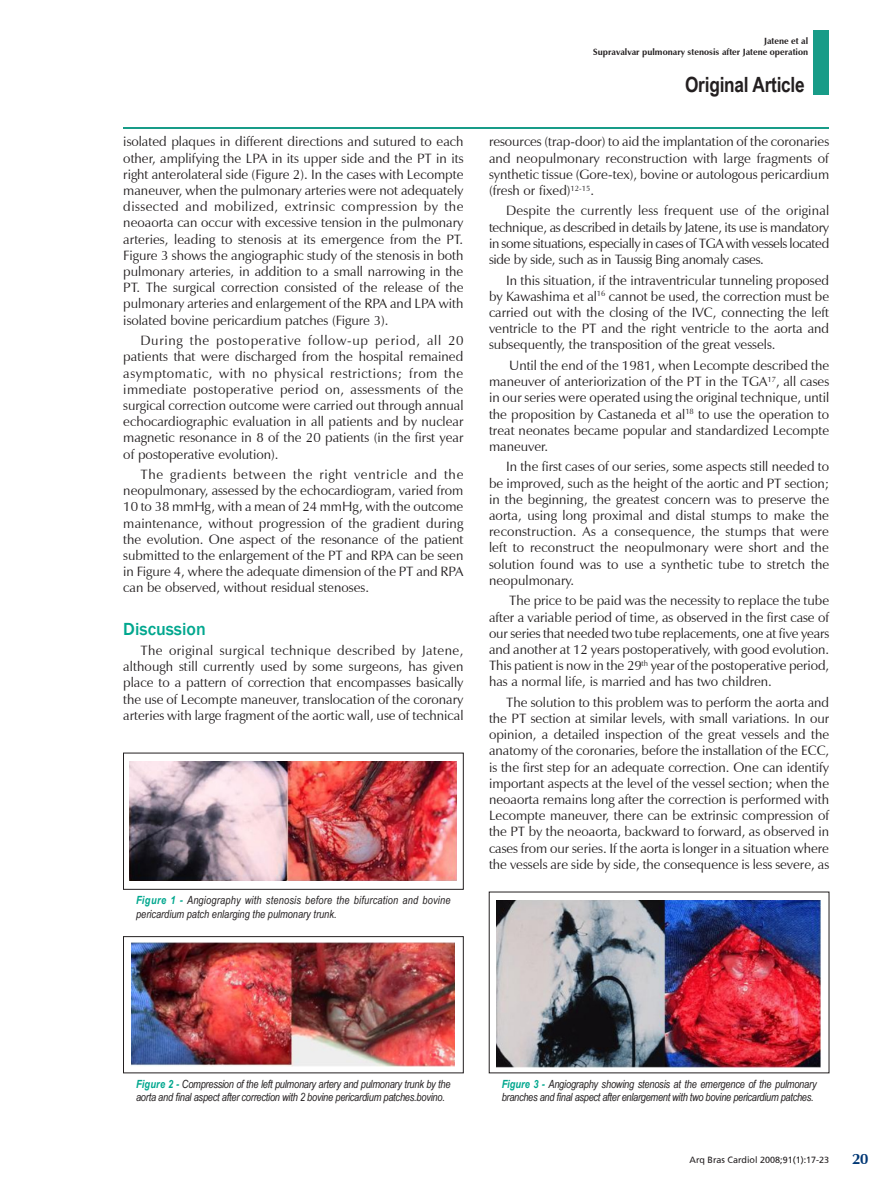
<style>
.page{position:relative;width:893px;height:1191px;background:#fff}
.page>*{position:absolute;margin:0;border:0;box-sizing:border-box;transform-origin:0 0}
.t1{font:700 21px "Arial Narrow";letter-spacing:-.01em;color:#231f20}
.t2{font:500 18px "Franklin Gothic";color:#00a78e}
.t3{font:700 15px "Zapf Humanist 601 BT";color:#013775}
.t4{font:13.5px/16.2px "Zapf Humanist 601 BT";color:#231f20;text-align:justify}
.t5{font:italic 11.25px/13.5px "Arial Narrow";letter-spacing:-.02em;color:#231f20}
.t6{font:italic 11.25px/13.5px "Arial Narrow";letter-spacing:.015em;color:#231f20}
.t7{font:700 9px/10.8px "Zapf Humanist 601 BT";color:#231f20;text-align:right}
.t8{font:9px "Frutiger";color:#231f20}
.s1{font-weight:700;color:#00a78e}
</style>
<div class="page">
<hr style="left:123px;top:127px;width:706px;height:1px;background:#189c88">
<div style="left:813px;top:30px;width:16px;height:64px;background:#189c88"></div>
<img style="left:129px;top:761px;width:328px;height:119px">
<div style="left:123px;top:936px;width:340px;height:137px;border:1px solid #231f20"></div>
<img style="left:132px;top:942px;width:323px;height:125px">
<img style="left:496px;top:900px;width:325px;height:167px">
<p class="t4" style="left:123px;top:134px;width:342px">isolated plaques in different directions and sutured to each other, amplifying the LPA in its upper side and the PT in its right anterolateral side (Figure 2). In the cases with Lecompte maneuver, when the pulmonary arteries were not adequately dissected and mobilized, extrinsic compression by the neoaorta can occur with excessive tension in the pulmonary arteries, leading to stenosis at its emergence from the PT.<br>Figure 3 shows the angiographic study of the stenosis in both pulmonary arteries, in addition to a small narrowing in the PT. The surgical correction consisted of the release of the pulmonary arteries and enlargement of the RPA and LPA with isolated bovine pericardium patches (Figure 3).</p>
<p class="t4" style="left:123px;top:332px;width:342px;text-indent:17px">During the postoperative follow-up period, all 20 patients that were discharged from the hospital remained asymptomatic, with no physical restrictions; from the immediate postoperative period on, assessments of the surgical correction outcome were carried out through annual echocardiographic evaluation in all patients and by nuclear magnetic resonance in 8 of the 20 patients (in the first year of postoperative evolution).</p>
<p class="t4" style="left:123px;top:466px;width:342px;text-indent:17px">The gradients between the right ventricle and the neopulmonary, assessed by the echocardiogram, varied from 10 to 38 mmHg, with a mean of 24 mmHg, with the outcome maintenance, without progression of the gradient during the evolution. One aspect of the resonance of the patient submitted to the enlargement of the PT and RPA can be seen in Figure 4, where the adequate dimension of the PT and RPA can be observed, without residual stenoses.</p>
<h2 class="t2" style="left:123px;top:617px;width:84px">Discussion</h2>
<p class="t4" style="left:123px;top:642px;width:342px;text-indent:17px">The original surgical technique described by Jatene, although still currently used by some surgeons, has given place to a pattern of correction that encompasses basically the use of Lecompte maneuver, translocation of the coronary arteries with large fragment of the aortic wall, use of technical</p>
<p class="t6" style="left:136px;top:893px;width:316px"><span class="s1">Figure 1 -</span> Angiography with stenosis before the bifurcation and bovine pericardium patch enlarging the pulmonary trunk.</p>
<p class="t7" style="left:593px;top:36px;width:217px">Jatene et al<br>Supravalvar pulmonary stenosis after Jatene operation</p>
<h1 class="t1" style="left:685px;top:69px;width:121px">Original Article</h1>
<p class="t4" style="left:489px;top:134px;width:342px">resources (trap-door) to aid the implantation of the coronaries and neopulmonary reconstruction with large fragments of synthetic tissue (Gore-tex), bovine or autologous pericardium (fresh or fixed)<sup>12-15</sup>.</p>
<p class="t4" style="left:489px;top:203px;width:342px;text-indent:17px">Despite the currently less frequent use of the original technique, as described in details by Jatene, its use is mandatory in some situations, especially in cases of TGA with vessels located side by side, such as in Taussig Bing anomaly cases.</p>
<p class="t4" style="left:489px;top:272px;width:342px;text-indent:17px">In this situation, if the intraventricular tunneling proposed by Kawashima et al<sup>16</sup> cannot be used, the correction must be carried out with the closing of the IVC, connecting the left ventricle to the PT and the right ventricle to the aorta and subsequently, the transposition of the great vessels.</p>
<p class="t4" style="left:489px;top:357px;width:342px;text-indent:20px">Until the end of the 1981, when Lecompte described the maneuver of anteriorization of the PT in the TGA<sup>17</sup>, all cases in our series were operated using the original technique, until the proposition by Castaneda et al<sup>18</sup> to use the operation to treat neonates became popular and standardized Lecompte maneuver.</p>
<p class="t4" style="left:489px;top:458px;width:342px;text-indent:17px">In the first cases of our series, some aspects still needed to be improved, such as the height of the aortic and PT section; in the beginning, the greatest concern was to preserve the aorta, using long proximal and distal stumps to make the reconstruction. As a consequence, the stumps that were left to reconstruct the neopulmonary were short and the solution found was to use a synthetic tube to stretch the neopulmonary.</p>
<p class="t4" style="left:489px;top:592px;width:342px;text-indent:20px">The price to be paid was the necessity to replace the tube after a variable period of time, as observed in the first case of our series that needed two tube replacements, one at five years and another at 12 years postoperatively, with good evolution.<br>This patient is now in the 29<sup>th</sup> year of the postoperative period, has a normal life, is married and has two children.</p>
<p class="t4" style="left:489px;top:694px;width:342px;text-indent:17px">The solution to this problem was to perform the aorta and the PT section at similar levels, with small variations. In our opinion, a detailed inspection of the great vessels and the anatomy of the coronaries, before the installation of the ECC, is the first step for an adequate correction. One can identify important aspects at the level of the vessel section; when the neoaorta remains long after the correction is performed with Lecompte maneuver, there can be extrinsic compression of the PT by the neoaorta, backward to forward, as observed in cases from our series. If the aorta is longer in a situation where the vessels are side by side, the consequence is less severe, as</p>
<p class="t5" style="left:136px;top:1076px;width:316px"><span class="s1">Figure 2 -</span> Compression of the left pulmonary artery and pulmonary trunk by the aorta and final aspect after correction with 2 bovine pericardium patches.bovino.</p>
<p class="t5" style="left:502px;top:1076px;width:316px"><span class="s1">Figure 3 -</span> Angiography showing stenosis at the emergence of the pulmonary branches and final aspect after enlargement with two bovine pericardium patches.</p>
<p class="t8" style="left:690px;top:1154px;width:141px">Arq Bras Cardiol 2008;91(1):17-23</p>
<p class="t3" style="left:852px;top:1149px;width:18px">20</p>
</div>
